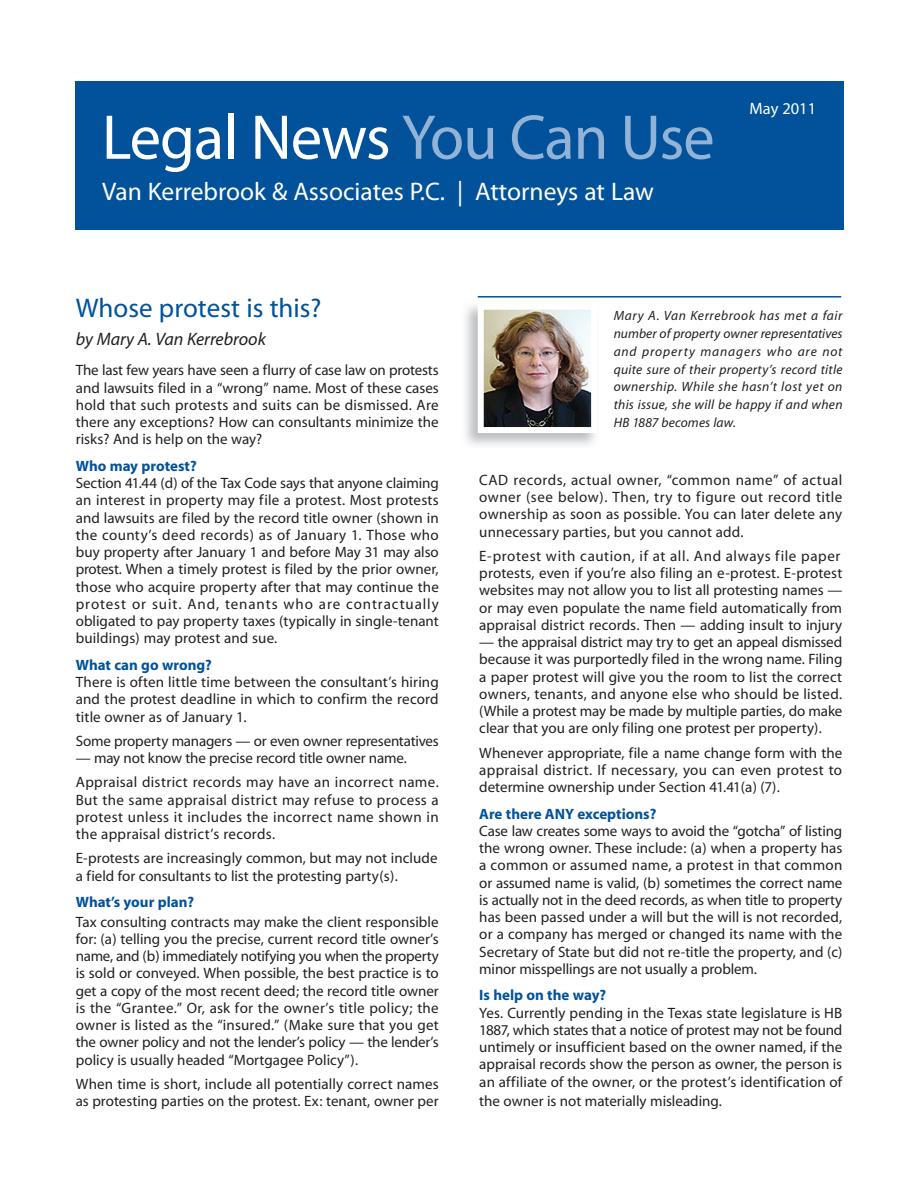
<style>
.page{position:relative;width:918px;height:1188px;background:#fff}
.page>*{position:absolute;margin:0;border:0;box-sizing:border-box;transform-origin:0 0}
.t1{font:63.75px "Myriad Pro";letter-spacing:-.015em;color:#fff}
.t2{font:27px "Myriad";color:#01529b}
.t3{font:25.5px "Myriad Pro";color:#fff}
.t4{font:italic 18px "Myriad Pro";color:#231f20}
.t5{font:16.5px "Myriad Pro";color:#fff}
.t6{font:15px/17.2px "Myriad";letter-spacing:.005em;color:#231f20;text-align:justify}
.t7{font:700 15px "Myriad";color:#01529b}
.t8{font:15px "Myriad";letter-spacing:-.015em;color:#231f20}
.t9{font:italic 13.5px/17.7px "Myriad";letter-spacing:.02em;color:#231f20;text-align:justify}
.s1{color:#93b3d6}
</style>
<div class="page">
<div style="left:75px;top:81px;width:768px;height:149px;background:#01529b"></div>
<img style="left:465px;top:305px;width:130px;height:140px">
<img style="left:485px;top:311px;width:105px;height:115px">
<div style="left:478px;top:304px;width:119px;height:129px;border:6px solid #fff"></div>
<hr style="left:478px;top:296px;width:363px;height:2px;background:#01529b">
<h1 class="t1" style="left:102px;top:99px;width:614px">Legal News <span class="s1">You Can Use</span></h1>
<h3 class="t3" style="left:102px;top:176px;width:553px">Van Kerrebrook &amp; Associates P.C. | Attorneys at Law</h3>
<p class="t5" style="left:750px;top:98px;width:68px">May 2011</p>
<h2 class="t2" style="left:76px;top:298px;width:247px">Whose protest is this?</h2>
<p class="t4" style="left:76px;top:332px;width:192px">by Mary A. Van Kerrebrook</p>
<p class="t6" style="left:76px;top:363px;width:365px">The last few years have seen a flurry of case law on protests and lawsuits filed in a “wrong” name. Most of these cases hold that such protests and suits can be dismissed. Are there any exceptions? How can consultants minimize the risks? And is help on the way?</p>
<p class="t7" style="left:76px;top:460px;width:122px">Who may protest?</p>
<p class="t6" style="left:76px;top:476px;width:365px">Section 41.44 (d) of the Tax Code says that anyone claiming an interest in property may file a protest. Most protests and lawsuits are filed by the record title owner (shown in the county’s deed records) as of January 1. Those who buy property after January 1 and before May 31 may also protest. When a timely protest is filed by the prior owner, those who acquire property after that may continue the protest or suit. And, tenants who are contractually obligated to pay property taxes (typically in single-tenant buildings) may protest and sue.</p>
<p class="t7" style="left:76px;top:659px;width:138px">What can go wrong?</p>
<p class="t6" style="left:76px;top:675px;width:365px">There is often little time between the consultant’s hiring and the protest deadline in which to confirm the record title owner as of January 1.</p>
<p class="t8" style="left:76px;top:735px;width:365px">Some property managers — or even owner representatives</p>
<p class="t6" style="left:76px;top:747px;width:364px;line-height:24.3px">— may not know the precise record title owner name.<br>Appraisal district records may have an incorrect name.</p>
<p class="t6" style="left:76px;top:792px;width:364px">But the same appraisal district may refuse to process a protest unless it includes the incorrect name shown in the appraisal district’s records.</p>
<p class="t6" style="left:76px;top:851px;width:363px">E-protests are increasingly common, but may not include a field for consultants to list the protesting party(s).</p>
<p class="t7" style="left:76px;top:896px;width:120px">What’s your plan?</p>
<p class="t6" style="left:76px;top:914px;width:365px">Tax consulting contracts may make the client responsible for: (a) telling you the precise, current record title owner’s name, and (b) immediately notifying you when the property is sold or conveyed. When possible, the best practice is to get a copy of the most recent deed; the record title owner is the “Grantee.” Or, ask for the owner’s title policy; the owner is listed as the “insured.” (Make sure that you get the owner policy and not the lender’s policy — the lender’s policy is usually headed “Mortgagee Policy”).</p>
<p class="t6" style="left:76px;top:1076px;width:365px">When time is short, include all potentially correct names as protesting parties on the protest. Ex: tenant, owner per</p>
<p class="t9" style="left:614px;top:308px;width:230px">Mary A. Van Kerrebrook has met a fair number of property owner representatives and property managers who are not quite sure of their property’s record title ownership. While she hasn’t lost yet on this issue, she will be happy if and when HB 1887 becomes law.</p>
<p class="t6" style="left:479px;top:472px;width:365px">CAD records, actual owner, “common name” of actual owner (see below). Then, try to figure out record title ownership as soon as possible. You can later delete any unnecessary parties, but you cannot add.</p>
<p class="t6" style="left:479px;top:548px;width:365px;text-align:left">E-protest with caution, if at all. And always file paper protests, even if you’re also filing an e-protest. E-protest websites may not allow you to list all protesting names — or may even populate the name field automatically from appraisal district records. Then — adding insult to injury</p>
<p class="t6" style="left:479px;top:635px;width:365px">— the appraisal district may try to get an appeal dismissed because it was purportedly filed in the wrong name. Filing a paper protest will give you the room to list the correct owners, tenants, and anyone else who should be listed. (While a protest may be made by multiple parties, do make clear that you are only filing one protest per property).</p>
<p class="t6" style="left:479px;top:745px;width:365px">Whenever appropriate, file a name change form with the appraisal district. If necessary, you can even protest to determine ownership under Section 41.41(a) (7).</p>
<p class="t7" style="left:479px;top:808px;width:179px">Are there ANY exceptions?</p>
<p class="t6" style="left:479px;top:823px;width:365px">Case law creates some ways to avoid the “gotcha” of listing the wrong owner. These include: (a) when a property has a common or assumed name, a protest in that common or assumed name is valid, (b) sometimes the correct name is actually not in the deed records, as when title to property has been passed under a will but the will is not recorded, or a company has merged or changed its name with the Secretary of State but did not re-title the property, and (c) minor misspellings are not usually a problem.</p>
<p class="t7" style="left:479px;top:990px;width:128px">Is help on the way?</p>
<p class="t6" style="left:479px;top:1005px;width:365px">Yes. Currently pending in the Texas state legislature is HB 1887, which states that a notice of protest may not be found untimely or insufficient based on the owner named, if the appraisal records show the person as owner, the person is an affiliate of the owner, or the protest’s identification of</p>
<p class="t6" style="left:479px;top:1094px;width:244px">the owner is not materially misleading.</p>
</div>
